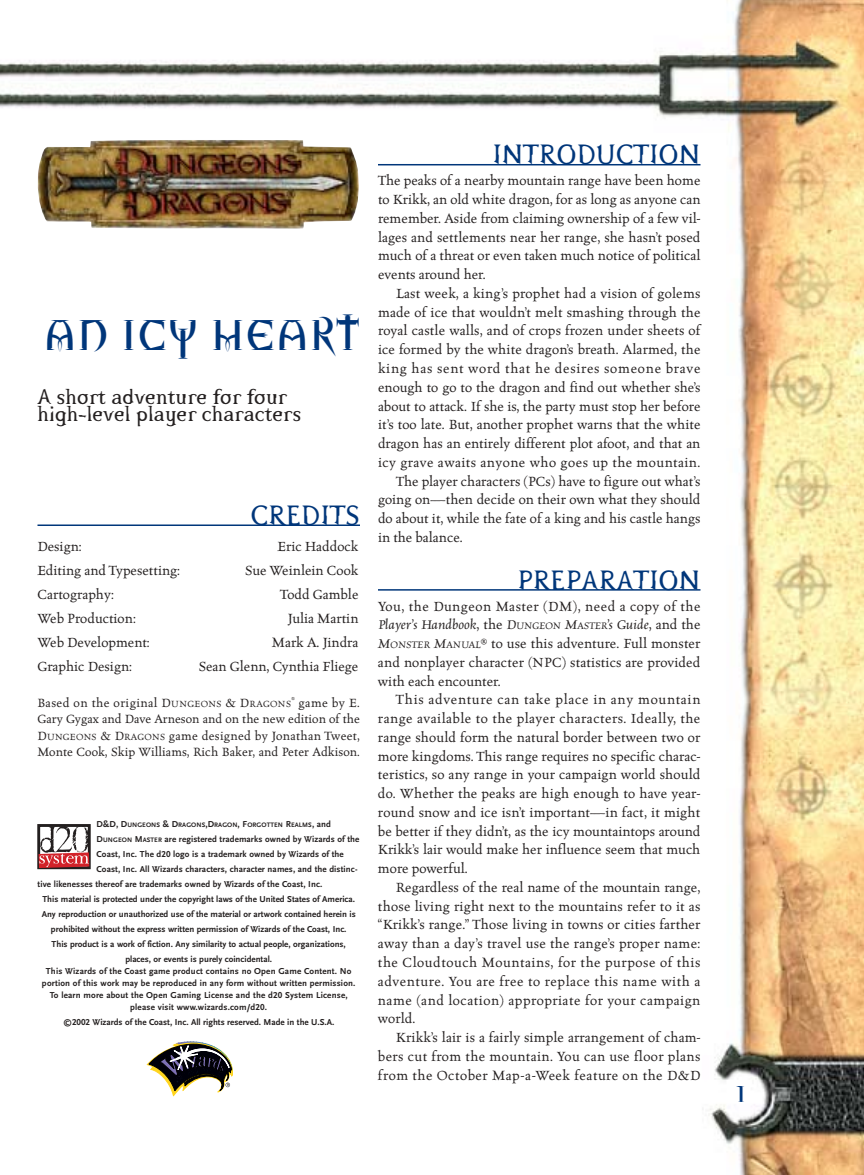
<style>
.page{position:relative;width:864px;height:1175px;background:#fff}
.page>*{position:absolute;margin:0;border:0;box-sizing:border-box;transform-origin:0 0}
.t1{font:45px "Vitriol Alt";color:#00367a;scale:.9 1}
.t2{font:27px "Pterra dactyl";color:#00367a}
.t3{font:24px "Vitriol Alt";color:#00367a}
.t4{font:21px/17.2px "Pterra dactyl";color:#231f1f}
.t5{font:500 15px/18.8px "Celestia Antiqua";color:#231f1f;text-align:justify}
.t6{font:500 15px "Celestia Antiqua";letter-spacing:.03em;color:#231f1f}
.t7{font:500 15px "Celestia Antiqua";letter-spacing:.045em;color:#231f1f}
.t8{font:500 13.5px/16.5px "Celestia Antiqua";letter-spacing:.005em;color:#231f1f;text-align:justify}
.t9{font:700 9px/12px "Scala Sans LF";letter-spacing:.01em;color:#231f1f;text-align:center}
.t10{font:700 6.75px "Scala Sans LF";letter-spacing:.015em;color:#231f1f}
.s1{font-size:10.2px}
.s2{font-size:9px}
.s3{font-size:6.75px}
.s4{font-style:italic}
.s5{font-style:italic;font-size:11.25px}
</style>
<div class="page">
<img style="left:0;top:0;width:864px;height:1174px">
<hr style="left:38px;top:524px;width:322px;height:2px;background:#00367a">
<hr style="left:378px;top:164px;width:322px;height:1px;background:#00367a">
<hr style="left:378px;top:589px;width:322px;height:1px;background:#00367a">
<img style="left:38px;top:140px;width:321px;height:88px">
<svg style="left:38px;top:823px;width:53px;height:47px"></svg>
<svg style="left:37px;top:824px;width:54px;height:45px"></svg>
<svg style="left:39px;top:825px;width:50px;height:43px"></svg>
<div style="left:140px;top:1038px;width:99px;height:63px;background:#fff"></div>
<hr style="left:176px;top:1041px;width:1px;height:32px;background:#7d70b4">
<hr style="left:177px;top:1041px;width:2px;height:32px;background:#7c73b4">
<hr style="left:179px;top:1041px;width:1px;height:32px;background:#7975b6">
<hr style="left:180px;top:1041px;width:2px;height:32px;background:#7877b8">
<hr style="left:182px;top:1041px;width:1px;height:32px;background:#7778b9">
<hr style="left:183px;top:1041px;width:2px;height:32px;background:#7579ba">
<hr style="left:185px;top:1041px;width:1px;height:32px;background:#737abb">
<hr style="left:186px;top:1041px;width:2px;height:32px;background:#717dbd">
<hr style="left:188px;top:1041px;width:1px;height:32px;background:#6f7fbe">
<hr style="left:189px;top:1041px;width:2px;height:32px;background:#6d81c0">
<hr style="left:191px;top:1041px;width:1px;height:32px;background:#6c82c1">
<hr style="left:192px;top:1041px;width:2px;height:32px;background:#6984c2">
<hr style="left:194px;top:1041px;width:1px;height:32px;background:#6785c3">
<hr style="left:195px;top:1041px;width:2px;height:32px;background:#6487c5">
<hr style="left:197px;top:1041px;width:1px;height:32px;background:#6389c6">
<hr style="left:198px;top:1041px;width:2px;height:32px;background:#608bc8">
<hr style="left:200px;top:1041px;width:1px;height:32px;background:#5d8cc8">
<hr style="left:201px;top:1041px;width:2px;height:32px;background:#5b8ecb">
<hr style="left:203px;top:1041px;width:1px;height:32px;background:#578fcc">
<hr style="left:204px;top:1041px;width:2px;height:32px;background:#5492ce">
<hr style="left:206px;top:1041px;width:1px;height:32px;background:#5294cf">
<hr style="left:207px;top:1041px;width:2px;height:32px;background:#4e94d1">
<hr style="left:209px;top:1041px;width:1px;height:32px;background:#4a96d2">
<hr style="left:210px;top:1041px;width:2px;height:32px;background:#4598d3">
<hr style="left:212px;top:1041px;width:1px;height:32px;background:#429ad5">
<hr style="left:213px;top:1041px;width:2px;height:32px;background:#3e9bd6">
<hr style="left:215px;top:1041px;width:1px;height:32px;background:#389cd7">
<hr style="left:216px;top:1041px;width:2px;height:32px;background:#349fd8">
<hr style="left:218px;top:1041px;width:1px;height:32px;background:#2e9fdb">
<hr style="left:219px;top:1041px;width:2px;height:32px;background:#24a1dc">
<hr style="left:221px;top:1041px;width:1px;height:32px;background:#1ea3dd">
<hr style="left:222px;top:1041px;width:2px;height:32px;background:#03a4df">
<hr style="left:224px;top:1041px;width:1px;height:32px;background:#00a7e0">
<hr style="left:225px;top:1041px;width:2px;height:32px;background:#00a7e2">
<hr style="left:227px;top:1041px;width:1px;height:32px;background:#00aae4">
<hr style="left:228px;top:1041px;width:2px;height:32px;background:#00aae5">
<hr style="left:230px;top:1041px;width:1px;height:32px;background:#00ade6">
<hr style="left:231px;top:1041px;width:2px;height:32px;background:#00ade8">
<svg style="left:147px;top:1042px;width:86px;height:53px"></svg>
<h1 class="t1" style="left:44px;top:308px;width:353px">AN ICY HEART</h1>
<h3 class="t4" style="left:37px;top:390px;width:265px">A short adventure for four high-level player characters</h3>
<h2 class="t2" style="left:250px;top:505px;width:111px">CREDITS</h2>
<p class="t5" style="left:37px;top:538px;width:46px">Design:</p>
<p class="t5" style="left:277px;top:538px;width:83px">Eric Haddock</p>
<p class="t5" style="left:37px;top:562px;width:144px">Editing and Typesetting:</p>
<p class="t5" style="left:245px;top:562px;width:115px">Sue Weinlein Cook</p>
<p class="t5" style="left:37px;top:586px;width:78px">Cartography:</p>
<p class="t5" style="left:280px;top:586px;width:80px">Todd Gamble</p>
<p class="t5" style="left:37px;top:610px;width:100px">Web Production:</p>
<p class="t5" style="left:288px;top:610px;width:72px">Julia Martin</p>
<p class="t5" style="left:37px;top:634px;width:114px">Web Development:</p>
<p class="t5" style="left:272px;top:634px;width:88px">Mark A. Jindra</p>
<p class="t5" style="left:37px;top:658px;width:96px">Graphic Design:</p>
<p class="t5" style="left:199px;top:658px;width:161px">Sean Glenn, Cynthia Fliege</p>
<p class="t8" style="left:37px;top:695px;width:324px">Based on the original D<span class="s1">UNGEONS</span> &amp; D<span class="s1">RAGONS</span><sup>®</sup> game by E.<br>Gary Gygax and Dave Arneson and on the new edition of the D<span class="s1">UNGEONS</span> &amp; D<span class="s1">RAGONS</span> game designed by Jonathan Tweet, Monte Cook, Skip Williams, Rich Baker, and Peter Adkison.</p>
<p class="t10" style="left:97px;top:822px;width:236px"><span class="s2">D&amp;D, D</span>UNGEONS <span class="s2">&amp; D</span>RAGONS<span class="s2">,D</span>RAGON<span class="s2">, F</span>ORGOTTEN <span class="s2">R</span>EALMS<span class="s2">, and</span></p>
<p class="t9" style="left:97px;top:834px;width:264px">D<span class="s3">UNGEON</span> M<span class="s3">ASTER</span> are registered trademarks owned by Wizards of the</p>
<p class="t9" style="left:97px;top:849px;width:249px">Coast, Inc. The d20 logo is a trademark owned by Wizards of the</p>
<p class="t9" style="left:97px;top:864px;width:262px">Coast, Inc. All Wizards characters, character names, and the distinc-</p>
<p class="t9" style="left:37px;top:879px;width:286px">tive likenesses thereof are trademarks owned by Wizards of the Coast, Inc.</p>
<p class="t9" style="left:42px;top:894px;width:314px">This material is protected under the copyright laws of the United States of America.</p>
<p class="t9" style="left:42px;top:909px;width:316px">Any reproduction or unauthorized use of the material or artwork contained herein is</p>
<p class="t9" style="left:51px;top:924px;width:297px">prohibited without the express written permission of Wizards of the Coast, Inc.</p>
<p class="t9" style="left:52px;top:939px;width:296px">This product is a work of fiction. Any similarity to actual people, organizations,</p>
<p class="t9" style="left:125px;top:954px;width:148px">places, or events is purely coincidental.</p>
<p class="t9" style="left:42px;top:966px;width:315px">This Wizards of the Coast game product contains no Open Game Content. No portion of this work may be reproduced in any form without written permission.<br>To learn more about the Open Gaming License and the d20 System License, please visit www.wizards.com/d20.</p>
<p class="t9" style="left:63px;top:1017px;width:273px">©2002 Wizards of the Coast, Inc. All rights reserved. Made in the U.S.A.</p>
<h2 class="t2" style="left:492px;top:145px;width:210px">INTRODUCTION</h2>
<p class="t5" style="left:378px;top:172px;width:324px">The peaks of a nearby mountain range have been home to Krikk, an old white dragon, for as long as anyone can remember. Aside from claiming ownership of a few vil&shy;lages and settlements near her range, she hasn’t posed much of a threat or even taken much notice of political events around her.</p>
<p class="t5" style="left:396px;top:285px;width:306px">Last week, a king’s prophet had a vision of golems</p>
<p class="t5" style="left:378px;top:304px;width:324px">made of ice that wouldn’t melt smashing through the</p>
<p class="t5" style="left:378px;top:322px;width:324px">royal castle walls, and of crops frozen under sheets of</p>
<p class="t5" style="left:378px;top:341px;width:324px">ice formed by the white dragon’s breath. Alarmed, the</p>
<p class="t7" style="left:378px;top:362px;width:324px">king has sent word that he desires someone brave</p>
<p class="t5" style="left:378px;top:379px;width:324px">enough to go to the dragon and find out whether she’s</p>
<p class="t5" style="left:378px;top:397px;width:324px">about to attack. If she is, the party must stop her before</p>
<p class="t5" style="left:378px;top:416px;width:324px">it’s too late. But, another prophet warns that the white</p>
<p class="t5" style="left:378px;top:435px;width:324px">dragon has an entirely different plot afoot, and that an</p>
<p class="t6" style="left:378px;top:456px;width:324px">icy grave awaits anyone who goes up the mountain.</p>
<p class="t5" style="left:396px;top:472px;width:306px">The player characters (PCs) have to figure out what’s</p>
<p class="t5" style="left:378px;top:491px;width:324px">going on—then decide on their own what they should</p>
<p class="t5" style="left:378px;top:510px;width:324px">do about it, while the fate of a king and his castle hangs</p>
<p class="t5" style="left:378px;top:529px;width:86px">in the balance.</p>
<h2 class="t2" style="left:517px;top:570px;width:185px">PREPARATION</h2>
<p class="t5" style="left:378px;top:597px;width:324px">You, the Dungeon Master (DM), need a copy of the <span class="s4">Player’s Handbook</span>, the <span class="s4">D</span><span class="s5">UNGEON</span> <span class="s4">M</span><span class="s5">ASTER</span><span class="s4">’s Guide</span>, and the <span class="s4">M</span><span class="s5">ONSTER</span> <span class="s4">M</span><span class="s5">ANUAL</span><span class="s4">®</span> to use this adventure. Full monster and nonplayer character (NPC) statistics are provided with each encounter.</p>
<p class="t5" style="left:378px;top:691px;width:324px;text-indent:18px">This adventure can take place in any mountain range available to the player characters. Ideally, the range should form the natural border between two or more kingdoms. This range requires no specific charac&shy;teristics, so any range in your campaign world should do. Whether the peaks are high enough to have year&shy;round snow and ice isn’t important—in fact, it might be better if they didn’t, as the icy mountaintops around Krikk’s lair would make her influence seem that much more powerful.</p>
<p class="t5" style="left:378px;top:879px;width:324px;text-indent:18px">Regardless of the real name of the mountain range, those living right next to the mountains refer to it as “Krikk’s range.” Those living in towns or cities farther away than a day’s travel use the range’s proper name: the Cloudtouch Mountains, for the purpose of this adventure. You are free to replace this name with a name (and location) appropriate for your campaign world.</p>
<p class="t5" style="left:378px;top:1029px;width:324px;text-indent:18px">Krikk’s lair is a fairly simple arrangement of cham&shy;bers cut from the mountain. You can use floor plans from the October Map-a-Week feature on the D&amp;D</p>
<h3 class="t3" style="left:736px;top:1080px;width:12px">1</h3>
</div>
